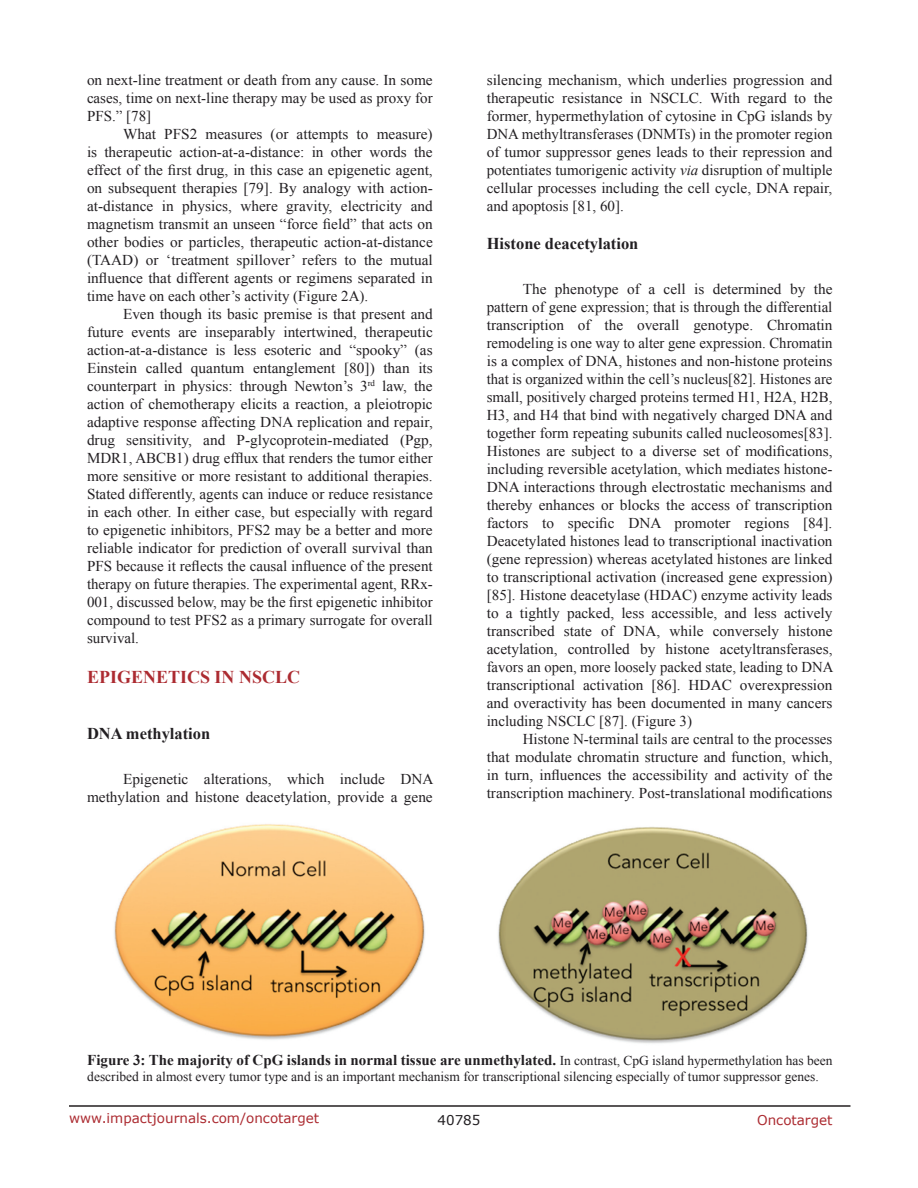
<style>
.page{position:relative;width:918px;height:1188px;background:#fff}
.page>*{position:absolute;margin:0;border:0;box-sizing:border-box;transform-origin:0 0}
.Heading{font:700 18px "Times New Roman";color:#ac2b31}
.SubHeading{font:700 16.5px "Times New Roman";color:#221f22}
.BodyText{font:15px/18px "Times New Roman";color:#221f22;text-align:justify}
.FigureText{font:700 15px "Times New Roman";color:#221f22}
.FigureText-2{font:13.5px "Times New Roman";color:#221f22}
.t1{font:13.5px "Verdana";color:#ac2b31}
.t2{font:13.5px "Verdana";color:#221f22}
.s1{font-style:italic}
.s2{font-weight:400;font-size:13.5px}
</style>
<div class="page">
<hr style="left:69px;top:1105px;width:781px;height:2px;background:#231f20">
<img style="left:114px;top:824px;width:694px;height:220px">
<p class="BodyText" style="left:87px;top:71px;width:347px">on next-line treatment or death from any cause. In some cases, time on next-line therapy may be used as proxy for PFS.” [78]</p>
<p class="BodyText" style="left:87px;top:125px;width:347px;text-indent:36px">What PFS2 measures (or attempts to measure) is therapeutic action-at-a-distance: in other words the effect of the first drug, in this case an epigenetic agent, on subsequent therapies [79]. By analogy with action&shy;at-distance in physics, where gravity, electricity and magnetism transmit an unseen “force field” that acts on other bodies or particles, therapeutic action-at-distance (TAAD) or ‘treatment spillover’ refers to the mutual influence that different agents or regimens separated in time have on each other’s activity (Figure 2A).</p>
<p class="BodyText" style="left:87px;top:305px;width:347px;text-indent:36px">Even though its basic premise is that present and future events are inseparably intertwined, therapeutic action-at-a-distance is less esoteric and “spooky” (as Einstein called quantum entanglement [80]) than its counterpart in physics: through Newton’s 3<sup>rd</sup> law, the action of chemotherapy elicits a reaction, a pleiotropic adaptive response affecting DNA replication and repair, drug sensitivity, and P-glycoprotein-mediated (Pgp, MDR1, ABCB1) drug efflux that renders the tumor either more sensitive or more resistant to additional therapies.<br>Stated differently, agents can induce or reduce resistance in each other. In either case, but especially with regard to epigenetic inhibitors, PFS2 may be a better and more reliable indicator for prediction of overall survival than PFS because it reflects the causal influence of the present therapy on future therapies. The experimental agent, RRx-001, discussed below, may be the first epigenetic inhibitor compound to test PFS2 as a primary surrogate for overall survival.</p>
<p class="Heading" style="left:87px;top:665px;width:215px">EPIGENETICS IN NSCLC</p>
<p class="SubHeading" style="left:87px;top:722px;width:125px">DNA methylation</p>
<p class="BodyText" style="left:87px;top:770px;width:348px;text-align:right">Epigenetic alterations, which include DNA methylation and histone deacetylation, provide a gene</p>
<p class="BodyText" style="left:487px;top:71px;width:347px">silencing mechanism, which underlies progression and therapeutic resistance in NSCLC. With regard to the former, hypermethylation of cytosine in CpG islands by DNA methyltransferases (DNMTs) in the promoter region of tumor suppressor genes leads to their repression and potentiates tumorigenic activity <span class="s1">via</span> disruption of multiple cellular processes including the cell cycle, DNA repair, and apoptosis [81, 60].</p>
<p class="SubHeading" style="left:487px;top:232px;width:153px">Histone deacetylation</p>
<p class="BodyText" style="left:487px;top:280px;width:348px;text-indent:36px">The phenotype of a cell is determined by the pattern of gene expression; that is through the differential transcription of the overall genotype. Chromatin remodeling is one way to alter gene expression. Chromatin is a complex of DNA, histones and non-histone proteins that is organized within the cell’s nucleus[82]. Histones are small, positively charged proteins termed H1, H2A, H2B, H3, and H4 that bind with negatively charged DNA and together form repeating subunits called nucleosomes[83].<br>Histones are subject to a diverse set of modifications, including reversible acetylation, which mediates histone-DNA interactions through electrostatic mechanisms and thereby enhances or blocks the access of transcription factors to specific DNA promoter regions [84].<br>Deacetylated histones lead to transcriptional inactivation (gene repression) whereas acetylated histones are linked to transcriptional activation (increased gene expression) [85]. Histone deacetylase (HDAC) enzyme activity leads to a tightly packed, less accessible, and less actively transcribed state of DNA, while conversely histone acetylation, controlled by histone acetyltransferases, favors an open, more loosely packed state, leading to DNA transcriptional activation [86]. HDAC overexpression and overactivity has been documented in many cancers including NSCLC [87]. (Figure 3)</p>
<p class="BodyText" style="left:487px;top:730px;width:347px;text-indent:36px">Histone N-terminal tails are central to the processes that modulate chromatin structure and function, which, in turn, influences the accessibility and activity of the transcription machinery. Post-translational modifications</p>
<p class="FigureText" style="left:87px;top:1050px;width:747px">Figure 3: The majority of CpG islands in normal tissue are unmethylated. <span class="s2">In contrast, CpG island hypermethylation has been</span></p>
<p class="FigureText-2" style="left:87px;top:1068px;width:733px">described in almost every tumor type and is an important mechanism for transcriptional silencing especially of tumor suppressor genes.</p>
<p class="t1" style="left:69px;top:1109px;width:252px">www.impactjournals.com/oncotarget</p>
<p class="t2" style="left:438px;top:1111px;width:44px">40785</p>
<p class="t1" style="left:757px;top:1111px;width:77px">Oncotarget</p>
</div>
